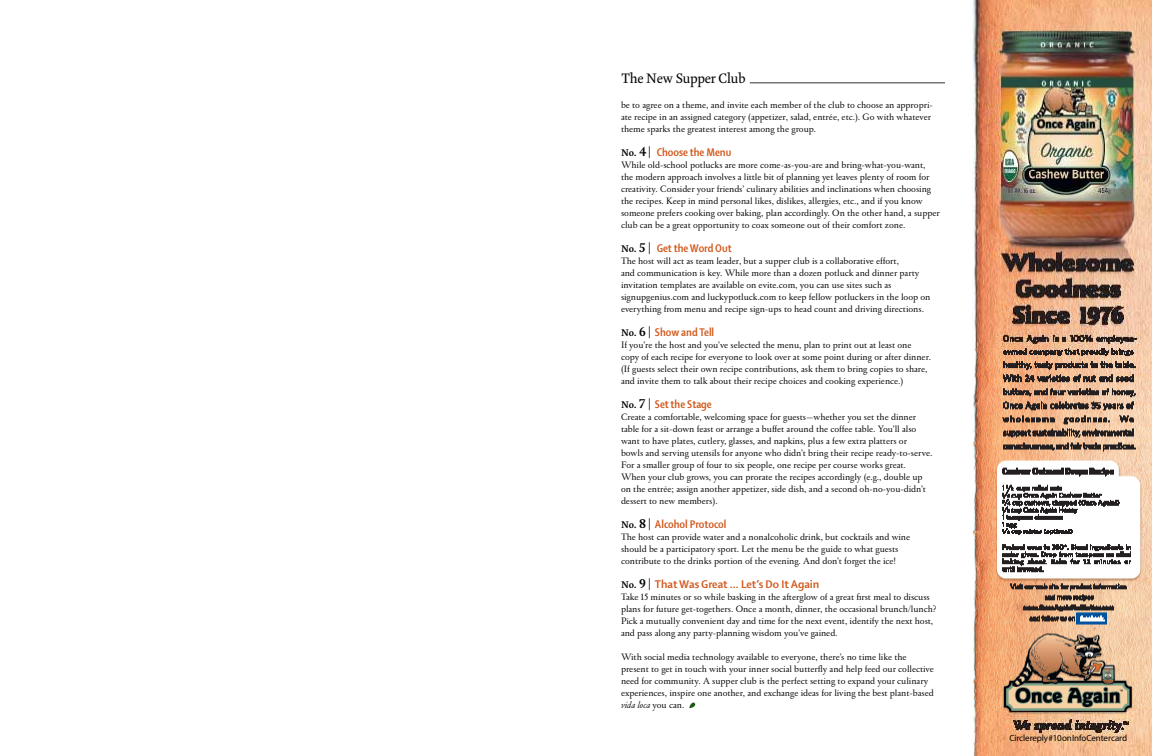
<style>
.page{position:relative;width:1152px;height:756px;background:#fff}
.page>*{position:absolute;margin:0;border:0;box-sizing:border-box;transform-origin:0 0}
.t1{font:14px "Kingfisher";letter-spacing:-.025em;color:#000}
.t2{font:700 condensed 12px "Shaker 2";color:#d1581c}
.t3{font:700 12px "Shaker 2";color:#d1581c}
.t4{font:10px/12px "Garamond FB Text";color:#000}
.t5{font:9px "Myriad Pro";letter-spacing:-.01em;color:#000}
.s1{font-family:"Kingfisher";font-stretch:normal;font-size:10px;color:#000}
.s2{font-family:"Kingfisher";font-stretch:normal;font-size:13px;color:#000}
.s3{font-family:"Kingfisher Display";font-weight:400;font-stretch:normal;font-size:13px;color:#000}
.s4{font-family:"Kingfisher";font-size:10px;color:#000}
.s5{font-family:"Kingfisher";font-size:13px;color:#000}
.s6{font-family:"Kingfisher Display";font-weight:400;font-size:13px;color:#000}
.s7{font-style:italic}
</style>
<div class="page">
<svg style="left:689px;top:702px;width:7px;height:6px"></svg>
<img style="left:972px;top:0;width:180px;height:756px">
<hr style="left:750px;top:83px;width:195px;height:1px;background:#333">
<h1 class="t1" style="left:621px;top:68px;width:126px">The New Supper Club</h1>
<p class="t4" style="left:621px;top:100px;width:313px">be to agree on a theme, and invite each member of the club to choose an appropri&shy;ate recipe in an assigned category (appetizer, salad, entrée, etc.). Go with whatever theme sparks the greatest interest among the group.</p>
<p class="t2" style="left:621px;top:144px;width:112px"><span class="s1">No.</span> <span class="s2">4</span><span class="s3">|</span> Choose the Menu</p>
<p class="t4" style="left:621px;top:160px;width:320px">While old-school potlucks are more come-as-you-are and bring-what-you-want, the modern approach involves a little bit of planning yet leaves plenty of room for creativity. Consider your friends’ culinary abilities and inclinations when choosing the recipes. Keep in mind personal likes, dislikes, allergies, etc., and if you know someone prefers cooking over baking, plan accordingly. On the other hand, a supper club can be a great opportunity to coax someone out of their comfort zone.</p>
<p class="t2" style="left:621px;top:240px;width:112px"><span class="s1">No.</span> <span class="s2">5</span> <span class="s3">|</span> Get the Word Out</p>
<p class="t4" style="left:621px;top:256px;width:311px">The host will act as team leader, but a supper club is a collaborative effort,<br>and communication is key. While more than a dozen potluck and dinner party invitation templates are available on evite.com, you can use sites such as signupgenius.com and luckypotluck.com to keep fellow potluckers in the loop on everything from menu and recipe sign-ups to head count and driving directions.</p>
<p class="t2" style="left:621px;top:324px;width:95px"><span class="s1">No.</span> <span class="s2">6</span> <span class="s3">|</span> Show and Tell</p>
<p class="t4" style="left:621px;top:340px;width:312px">If you’re the host and you’ve selected the menu, plan to print out at least one copy of each recipe for everyone to look over at some point during or after dinner. (If guests select their own recipe contributions, ask them to bring copies to share, and invite them to talk about their recipe choices and cooking experience.)</p>
<p class="t2" style="left:621px;top:396px;width:92px"><span class="s1">No.</span> <span class="s2">7</span> <span class="s3">|</span> Set the Stage</p>
<p class="t4" style="left:621px;top:412px;width:313px">Create a comfortable, welcoming space for guests—whether you set the dinner table for a sit-down feast or arrange a buffet around the coffee table. You’ll also want to have plates, cutlery, glasses, and napkins, plus a few extra platters or<br>bowls and serving utensils for anyone who didn’t bring their recipe ready-to-serve.<br>For a smaller group of four to six people, one recipe per course works great.<br>When your club grows, you can prorate the recipes accordingly (e.g., double up on the entrée; assign another appetizer, side dish, and a second oh-no-you-didn’t dessert to new members).</p>
<p class="t2" style="left:621px;top:516px;width:107px"><span class="s1">No.</span> <span class="s2">8</span> <span class="s3">|</span> Alcohol Protocol</p>
<p class="t4" style="left:621px;top:532px;width:291px">The host can provide water and a nonalcoholic drink, but cocktails and wine should be a participatory sport. Let the menu be the guide to what guests contribute to the drinks portion of the evening. And don’t forget the ice!</p>
<p class="t3" style="left:621px;top:576px;width:200px"><span class="s4">No.</span> <span class="s5">9</span> <span class="s6">|</span> That Was Great … Let’s Do It Again</p>
<p class="t4" style="left:621px;top:592px;width:317px">Take 15 minutes or so while basking in the afterglow of a great first meal to discuss plans for future get-togethers. Once a month, dinner, the occasional brunch/lunch?<br>Pick a mutually convenient day and time for the next event, identify the next host, and pass along any party-planning wisdom you’ve gained.</p>
<p class="t4" style="left:621px;top:652px;width:314px">With social media technology available to everyone, there’s no time like the present to get in touch with your inner social butterfly and help feed our collective need for community. A supper club is the perfect setting to expand your culinary experiences, inspire one another, and exchange ideas for living the best plant-based <span class="s7">vida loca</span> you can.</p>
<p class="t5" style="left:1009px;top:733px;width:119px">Circle reply #10 on Info Center card</p>
</div>
